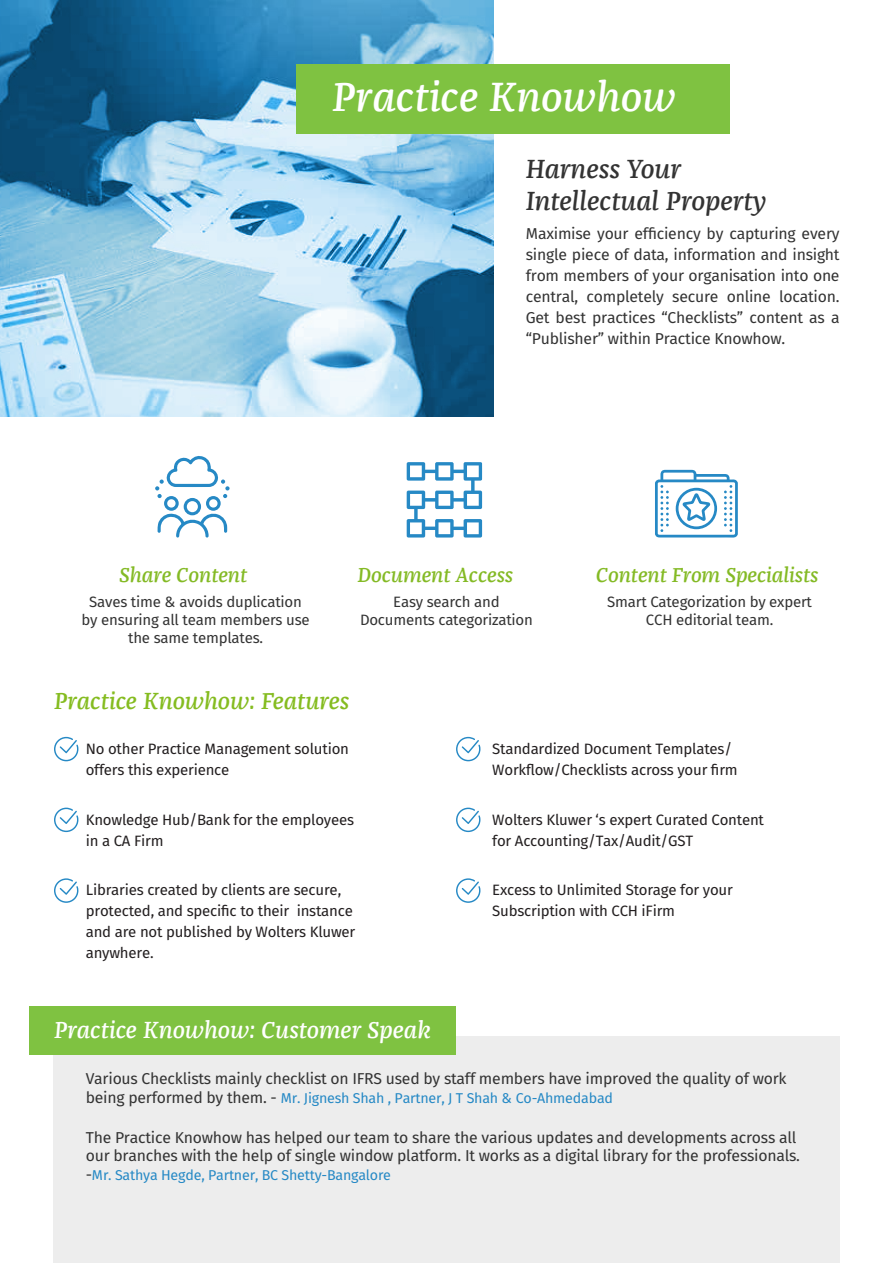
<style>
.page{position:relative;width:893px;height:1263px;background:#fff}
.page>*{position:absolute;margin:0;border:0;box-sizing:border-box;transform-origin:0 0}
.t1{font:italic 500 42px "Franziska Web W03";color:#fff}
.t2{font:italic 500 27px/32.4px "Franziska Web W03";color:#333}
.t3{font:italic 500 24px "Franziska Web W03";color:#fff}
.t4{font:italic 500 24px "Franziska Web W03";color:#85bc20}
.t5{font:italic 500 21px "Franziska Web W03";letter-spacing:-.005em;color:#84ba25}
.t6{font:15.75px/21px "Fira Sans";letter-spacing:-.015em;color:#333}
.t7{font:15px/21px "Fira Sans";letter-spacing:-.015em;color:#231f20}
.t8{font:15px/18px "Fira Sans";letter-spacing:-.015em;color:#333;text-align:center}
.t9{font:14.25px "Fira Sans";letter-spacing:-.015em;color:#2689c5}
.s1{font-size:15.75px;color:#333}
</style>
<div class="page">
<div style="left:54px;top:1037px;width:786px;height:226px;background:#ededed"></div>
<div style="left:30px;top:1007px;width:426px;height:48px;background:#7fc241"></div>
<svg style="left:0;top:0;width:493px;height:416px;background:#78afce"></svg>
<svg style="left:54px;top:737px;width:24px;height:24px"></svg>
<svg style="left:54px;top:808px;width:24px;height:24px"></svg>
<svg style="left:54px;top:878px;width:24px;height:25px"></svg>
<svg style="left:456px;top:737px;width:24px;height:24px"></svg>
<svg style="left:456px;top:808px;width:24px;height:24px"></svg>
<svg style="left:456px;top:878px;width:24px;height:25px"></svg>
<svg style="left:155px;top:456px;width:75px;height:82px"></svg>
<svg style="left:407px;top:462px;width:75px;height:75px"></svg>
<svg style="left:655px;top:470px;width:83px;height:68px"></svg>
<div style="left:297px;top:65px;width:433px;height:69px;background:#7fc241"></div>
<h1 class="t1" style="left:332px;top:72px;width:345px">Practice Knowhow</h1>
<h2 class="t2" style="left:526px;top:153px;width:242px">Harness Your<br>Intellectual Property</h2>
<p class="t6" style="left:526px;top:223px;width:315px;text-align:justify">Maximise your efficiency by capturing every single piece of data, information and insight from members of your organisation into one central, completely secure online location.<br>Get best practices “Checklists” content as a “Publisher” within Practice Knowhow.</p>
<h3 class="t5" style="left:119px;top:563px;width:130px">Share Content</h3>
<p class="t8" style="left:82px;top:592px;width:230px">Saves time &amp; avoids duplication by ensuring all team members use the same templates.</p>
<h3 class="t5" style="left:358px;top:563px;width:157px">Document Access</h3>
<p class="t8" style="left:360px;top:592px;width:174px">Easy search and<br>Documents categorization</p>
<h3 class="t5" style="left:596px;top:563px;width:224px">Content From Specialists</h3>
<p class="t8" style="left:607px;top:592px;width:206px">Smart Categorization by expert<br>CCH editorial team.</p>
<h3 class="t4" style="left:54px;top:687px;width:297px">Practice Knowhow: Features</h3>
<p class="t7" style="left:86px;top:738px;width:265px">No other Practice Management solution offers this experience</p>
<p class="t7" style="left:86px;top:809px;width:270px">Knowledge Hub/Bank for the employees in a CA Firm</p>
<p class="t7" style="left:86px;top:879px;width:271px">Libraries created by clients are secure, protected, and specific to their instance and are not published by Wolters Kluwer anywhere.</p>
<h3 class="t3" style="left:54px;top:1016px;width:378px">Practice Knowhow: Customer Speak</h3>
<p class="t7" style="left:492px;top:738px;width:247px">Standardized Document Templates/<br>Workflow/Checklists across your firm</p>
<p class="t7" style="left:492px;top:809px;width:273px">Wolters Kluwer ‘s expert Curated Content for Accounting/Tax/Audit/GST</p>
<p class="t7" style="left:492px;top:879px;width:242px">Excess to Unlimited Storage for your<br>Subscription with CCH iFirm</p>
<p class="t6" style="left:86px;top:1067px;width:702px">Various Checklists mainly checklist on IFRS used by staff members have improved the quality of work</p>
<p class="t9" style="left:86px;top:1087px;width:529px"><span class="s1">being performed by them. -</span> Mr. Jignesh Shah , Partner, J T Shah &amp; Co-Ahmedabad</p>
<p class="t6" style="left:86px;top:1127px;width:716px;line-height:18.9px">The Practice Knowhow has helped our team to share the various updates and developments across all our branches with the help of single window platform. It works as a digital library for the professionals.</p>
<p class="t9" style="left:86px;top:1164px;width:307px"><span class="s1">-</span>Mr. Sathya Hegde, Partner, BC Shetty-Bangalore</p>
</div>
